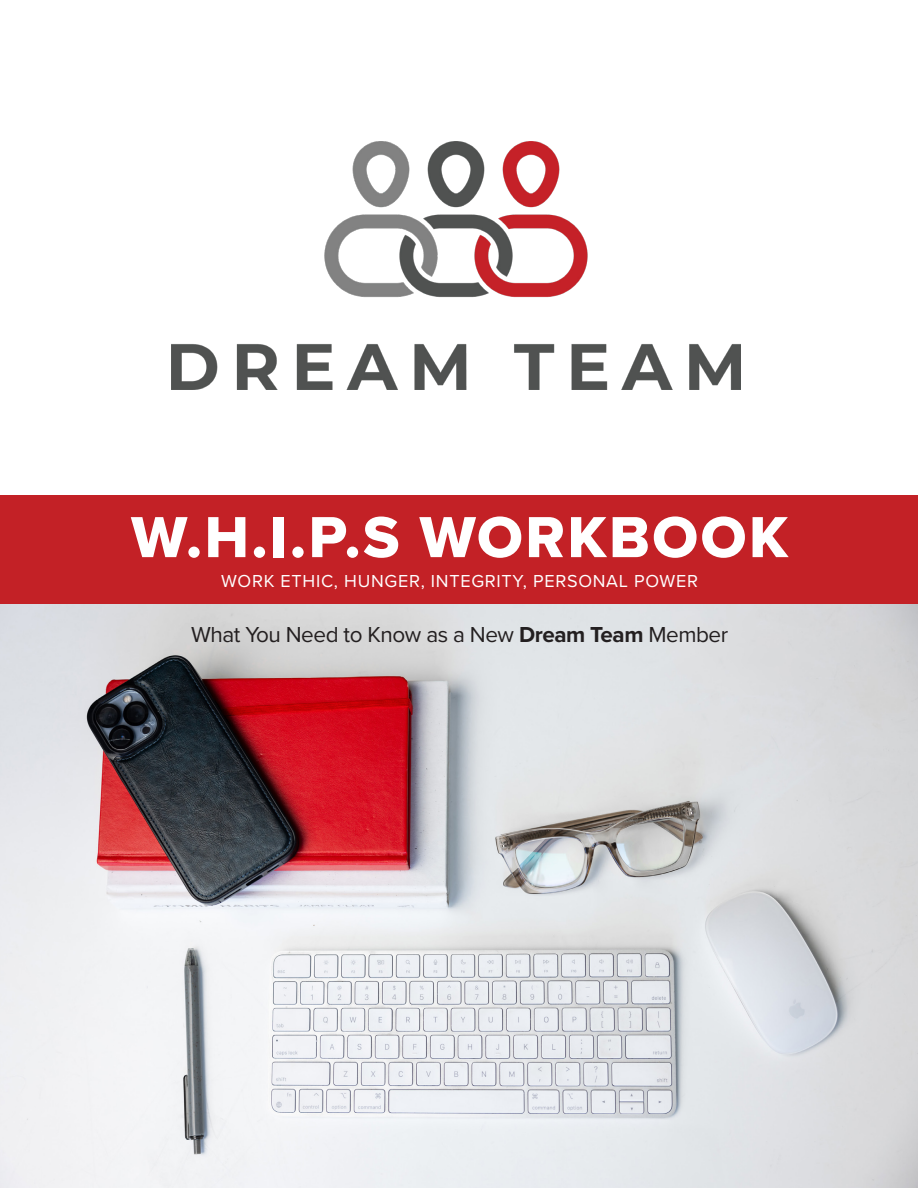
<style>
.page{position:relative;width:918px;height:1188px;background:#fff}
.page>*{position:absolute;margin:0;border:0;box-sizing:border-box;transform-origin:0 0}
.t1{font:60px "Proxima Nova Extrabld";letter-spacing:.04em;color:#fff}
.t2{font:22.5px "Proxima Nova";letter-spacing:-.02em;color:#231f20}
.t3{font:18px "Proxima Nova";letter-spacing:.04em;color:#fff}
.s1{font-weight:700}
</style>
<div class="page">
<img style="left:172px;top:141px;width:568px;height:249px">
<img style="left:1px;top:604px;width:917px;height:584px">
<div style="left:0;top:495px;width:918px;height:109px;background:#c32126"></div>
<p class="t1" style="left:131px;top:492px;width:659px">W.H.I.P.S WORKBOOK</p>
<p class="t3" style="left:221px;top:568px;width:478px">WORK ETHIC, HUNGER, INTEGRITY, PERSONAL POWER</p>
<p class="t2" style="left:191px;top:618px;width:539px">What You Need to Know as a New <span class="s1">Dream Team</span> Member</p>
</div>
